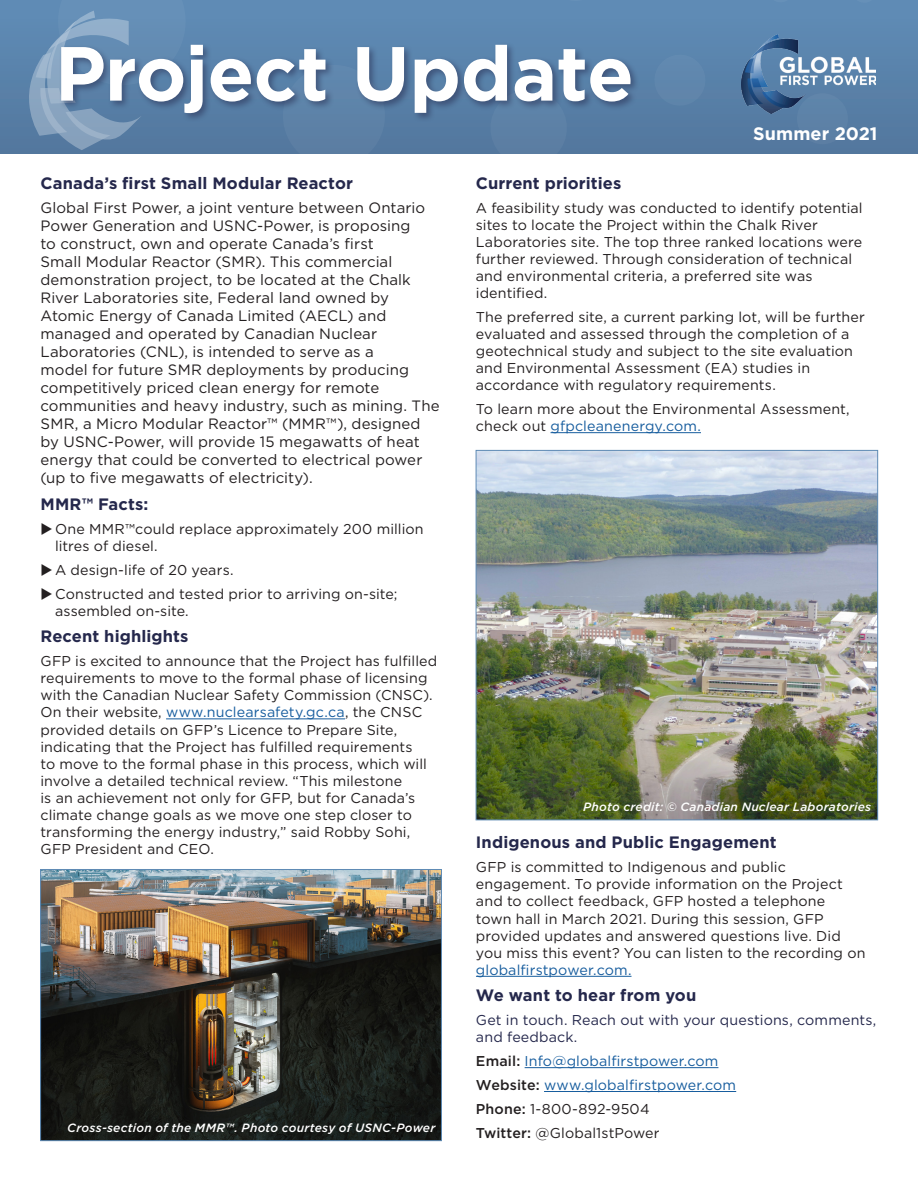
<style>
.page{position:relative;width:918px;height:1188px;background:#fff}
.page>*{position:absolute;margin:0;border:0;box-sizing:border-box;transform-origin:0 0}
.t1{font:700 76.5px "Gotham";letter-spacing:-.01em;color:#fff}
.t2{font:700 18px "Gotham";letter-spacing:.005em;color:#fff}
.t3{font:700 16.5px "Gotham";letter-spacing:.005em;color:#25284c}
.t4{font:15px/18px "Gotham";letter-spacing:.005em;color:#231f20}
.t5{font:14.25px/17.1px "Gotham";letter-spacing:.01em;color:#231f20}
.t6{font:14.25px "Gotham";letter-spacing:.01em;color:#175d9e}
.t7{font:14.25px/17.1px "Gotham";letter-spacing:.01em;color:#25284c}
.t8{font:italic 500 12px "Gotham";letter-spacing:.02em;color:#fff}
.s1{color:#175d9e}
.s2{font-weight:500;color:#231f20}
.s3{font-weight:500}
</style>
<div class="page">
<svg style="left:0;top:0;width:918px;height:154px;background:#5a83ab"></svg>
<svg style="left:276px;top:123px;width:116px;height:31px;background:#597da2"></svg>
<div style="left:487px;top:123px;width:84px;height:31px;background:#5c7ea3"></div>
<svg style="left:547px;top:0;width:58px;height:5px"></svg>
<svg style="left:651px;top:51px;width:58px;height:58px;background:#5d84ab"></svg>
<div style="left:797px;top:93px;width:51px;height:51px;background:#5d81a6;border-radius:50%"></div>
<svg style="left:766px;top:0;width:29px;height:4px"></svg>
<svg style="left:850px;top:0;width:29px;height:4px"></svg>
<svg style="left:29px;top:0;width:164px;height:150px;background:#6e92b5"></svg>
<div style="left:59px;top:42px;width:581px;height:81px;background:#25284c;opacity:.5"></div>
<img style="left:741px;top:34px;width:135px;height:80px">
<hr style="left:166px;top:719px;width:179px;height:1px;background:#175d9e">
<hr style="left:551px;top:432px;width:150px;height:1px;background:#175d9e">
<img style="left:42px;top:871px;width:398px;height:268px">
<div style="left:40px;top:869px;width:402px;height:272px;border:1px solid #5f8bb5"></div>
<img style="left:478px;top:452px;width:398px;height:366px">
<div style="left:476px;top:450px;width:402px;height:370px;border:1px solid #5f8bb5"></div>
<hr style="left:476px;top:976px;width:156px;height:1px;background:#175d9e">
<hr style="left:525px;top:1067px;width:193px;height:1px;background:#175d9e">
<hr style="left:544px;top:1091px;width:192px;height:1px;background:#175d9e">
<p class="t1" style="left:55px;top:23px;width:581px">Project Update</p>
<p class="t2" style="left:753px;top:122px;width:126px">Summer 2021</p>
<p class="t3" style="left:40px;top:172px;width:314px">Canada’s first Small Modular Reactor</p>
<p class="t4" style="left:40px;top:199px;width:401px">Global First Power, a joint venture between Ontario Power Generation and USNC-Power, is proposing<br>to construct, own and operate Canada’s first<br>Small Modular Reactor (SMR). This commercial demonstration project, to be located at the Chalk River Laboratories site, Federal land owned by Atomic Energy of Canada Limited (AECL) and managed and operated by Canadian Nuclear Laboratories (CNL), is intended to serve as a<br>model for future SMR deployments by producing competitively priced clean energy for remote communities and heavy industry, such as mining. The SMR, a Micro Modular Reactor™ (MMR™), designed by USNC-Power, will provide 15 megawatts of heat energy that could be converted to electrical power (up to five megawatts of electricity).</p>
<p class="t3" style="left:40px;top:493px;width:109px">MMR™ Facts:</p>
<p class="t5" style="left:55px;top:520px;width:370px">One MMR™could replace approximately 200 million litres of diesel.</p>
<p class="t5" style="left:55px;top:561px;width:180px">A design-life of 20 years.</p>
<p class="t5" style="left:55px;top:585px;width:344px">Constructed and tested prior to arriving on-site; assembled on-site.</p>
<p class="t3" style="left:40px;top:626px;width:150px">Recent highlights</p>
<p class="t5" style="left:40px;top:652px;width:398px">GFP is excited to announce that the Project has fulfilled requirements to move to the formal phase of licensing with the Canadian Nuclear Safety Commission (CNSC).<br>On their website, <span class="s1">www.nuclearsafety.gc.ca</span>, the CNSC provided details on GFP’s Licence to Prepare Site, indicating that the Project has fulfilled requirements<br>to move to the formal phase in this process, which will involve a detailed technical review. “This milestone<br>is an achievement not only for GFP, but for Canada’s climate change goals as we move one step closer to transforming the energy industry,” said Robby Sohi, GFP President and CEO.</p>
<p class="t8" style="left:67px;top:1121px;width:370px">Cross-section of the MMR™. Photo courtesy of USNC-Power</p>
<p class="t3" style="left:476px;top:172px;width:147px">Current priorities</p>
<p class="t5" style="left:476px;top:199px;width:388px">A feasibility study was conducted to identify potential sites to locate the Project within the Chalk River Laboratories site. The top three ranked locations were further reviewed. Through consideration of technical and environmental criteria, a preferred site was identified.</p>
<p class="t5" style="left:476px;top:308px;width:391px">The preferred site, a current parking lot, will be further evaluated and assessed through the completion of a geotechnical study and subject to the site evaluation and Environmental Assessment (EA) studies in accordance with regulatory requirements.</p>
<p class="t5" style="left:476px;top:400px;width:375px">To learn more about the Environmental Assessment, check out <span class="s1">gfpcleanenergy.com.</span></p>
<p class="t8" style="left:583px;top:800px;width:289px">Photo credit: © Canadian Nuclear Laboratories</p>
<p class="t3" style="left:476px;top:832px;width:302px">Indigenous and Public Engagement</p>
<p class="t5" style="left:476px;top:858px;width:391px">GFP is committed to Indigenous and public engagement. To provide information on the Project and to collect feedback, GFP hosted a telephone<br>town hall in March 2021. During this session, GFP provided updates and answered questions live. Did you miss this event? You can listen to the recording on <span class="s1">globalfirstpower.com.</span></p>
<p class="t3" style="left:476px;top:985px;width:222px">We want to hear from you</p>
<p class="t7" style="left:476px;top:1011px;width:402px">Get in touch. Reach out with your questions, comments, and feedback.</p>
<p class="t6" style="left:476px;top:1052px;width:244px"><span class="s2">Email:</span> Info@globalfirstpower.com</p>
<p class="t6" style="left:476px;top:1076px;width:262px"><span class="s2">Website:</span> www.globalfirstpower.com</p>
<p class="t5" style="left:476px;top:1100px;width:175px"><span class="s3">Phone:</span> 1-800-892-9504</p>
<p class="t5" style="left:476px;top:1124px;width:185px"><span class="s3">Twitter:</span> @Global1stPower</p>
</div>
